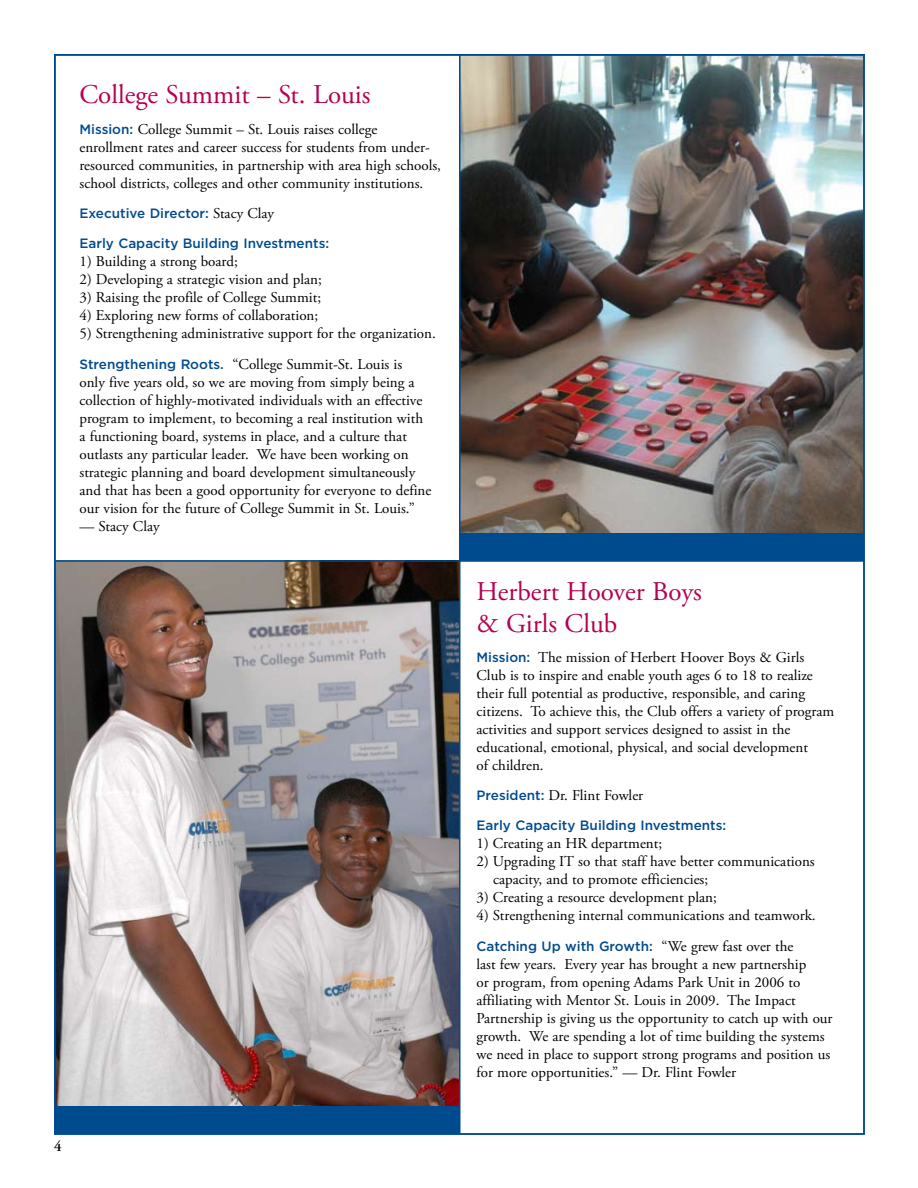
<style>
.page{position:relative;width:918px;height:1188px;background:#fff}
.page>*{position:absolute;margin:0;border:0;box-sizing:border-box;transform-origin:0 0}
.t1{font:27px/31.5px "Adobe Garamond Pro";color:#b60050}
.t2{font:15px/18px "Adobe Garamond Pro";color:#000}
.t3{font:600 15px "Adobe Garamond Pro";color:#000}
.t4{font:500 13.5px "Gotham";color:#004b8d}
.s1{font-family:"Gotham";font-weight:500;font-size:13.5px;color:#004b8d}
.s2{font-family:"Adobe Garamond Pro";font-weight:400;font-size:15px;color:#000}
</style>
<div class="page">
<img style="left:57px;top:562px;width:402px;height:545px">
<img style="left:460px;top:57px;width:402px;height:476px">
<div style="left:459px;top:533px;width:405px;height:28px;background:#004b8d"></div>
<div style="left:54px;top:1107px;width:405px;height:27px;background:#004b8d"></div>
<hr style="left:459px;top:54px;width:1px;height:1080px;background:#004b8d">
<hr style="left:54px;top:560px;width:809px;height:2px;background:#004b8d">
<h1 class="t1" style="left:80px;top:80px;width:293px">College Summit – St. Louis</h1>
<p class="t2" style="left:80px;top:120px;width:363px"><span class="s1">Mission:</span> College Summit – St. Louis raises college enrollment rates and career success for students from under&shy;resourced communities, in partnership with area high schools, school districts, colleges and other community institutions.</p>
<p class="t4" style="left:80px;top:206px;width:196px">Executive Director: <span class="s2">Stacy Clay</span></p>
<p class="t4" style="left:80px;top:236px;width:251px">Early Capacity Building Investments:</p>
<p class="t2" style="left:80px;top:253px;width:160px">1) Building a strong board;</p>
<p class="t2" style="left:80px;top:271px;width:244px">2) Developing a strategic vision and plan;</p>
<p class="t2" style="left:80px;top:289px;width:243px">3) Raising the profile of College Summit;</p>
<p class="t2" style="left:80px;top:307px;width:240px">4) Exploring new forms of collaboration;</p>
<p class="t2" style="left:80px;top:319px;width:358px;line-height:30.3px">5) Strengthening administrative support for the organization.<br><span class="s1">Strengthening Roots.</span> “College Summit-St. Louis is</p>
<p class="t2" style="left:80px;top:373px;width:353px">only five years old, so we are moving from simply being a collection of highly-motivated individuals with an effective program to implement, to becoming a real institution with a functioning board, systems in place, and a culture that outlasts any particular leader. We have been working on strategic planning and board development simultaneously and that has been a good opportunity for everyone to define our vision for the future of College Summit in St. Louis.”</p>
<p class="t2" style="left:80px;top:517px;width:82px">— Stacy Clay</p>
<p class="t3" style="left:54px;top:1137px;width:9px">4</p>
<h1 class="t1" style="left:477px;top:577px;width:227px">Herbert Hoover Boys &amp; Girls Club</h1>
<p class="t2" style="left:477px;top:649px;width:359px"><span class="s1">Mission:</span> The mission of Herbert Hoover Boys &amp; Girls Club is to inspire and enable youth ages 6 to 18 to realize their full potential as productive, responsible, and caring citizens. To achieve this, the Club offers a variety of program activities and support services designed to assist in the educational, emotional, physical, and social development<br>of children.</p>
<p class="t2" style="left:477px;top:787px;width:168px"><span class="s1">President:</span> Dr. Flint Fowler</p>
<p class="t4" style="left:477px;top:818px;width:251px">Early Capacity Building Investments:</p>
<p class="t2" style="left:477px;top:835px;width:187px">1) Creating an HR department;</p>
<p class="t2" style="left:493px;top:853px;width:323px;text-indent:-16px">2) Upgrading IT so that staff have better communications capacity, and to promote efficiencies;</p>
<p class="t2" style="left:477px;top:889px;width:242px">3) Creating a resource development plan;</p>
<p class="t2" style="left:477px;top:907px;width:341px">4) Strengthening internal communications and teamwork.</p>
<p class="t4" style="left:477px;top:938px;width:318px">Catching Up with Growth: <span class="s2">“We grew fast over the</span></p>
<p class="t2" style="left:477px;top:956px;width:358px">last few years. Every year has brought a new partnership<br>or program, from opening Adams Park Unit in 2006 to affiliating with Mentor St. Louis in 2009. The Impact Partnership is giving us the opportunity to catch up with our growth. We are spending a lot of time building the systems we need in place to support strong programs and position us for more opportunities.” — Dr. Flint Fowler</p>
</div>
